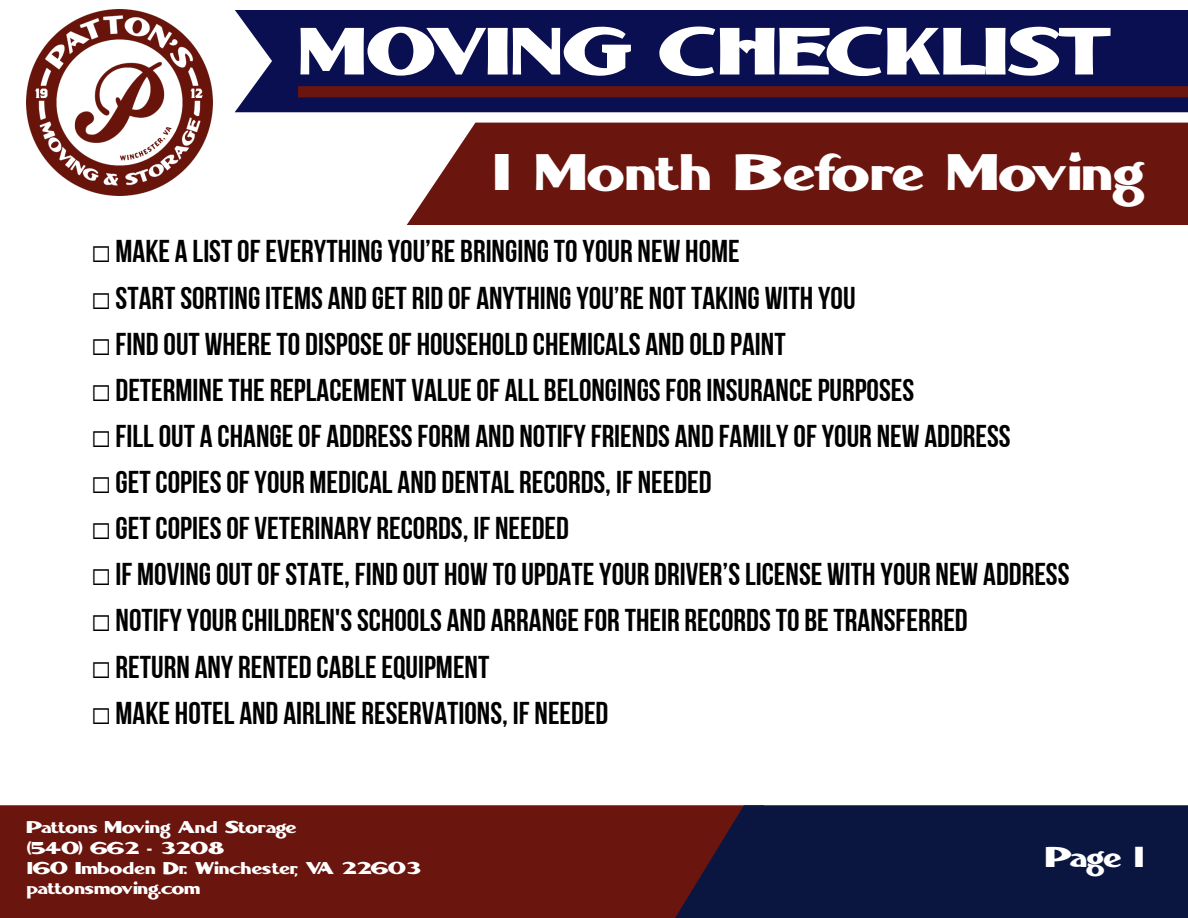
<style>
.page{position:relative;width:1188px;height:918px;background:#fff}
.page>*{position:absolute;margin:0;border:0;box-sizing:border-box;transform-origin:0 0}
.t1{font:58.2px "LHF Advertisers Plug ATK";letter-spacing:.02em;color:#fff}
.t2{font:45px "LHF Advertisers Plug ATK";letter-spacing:.025em;color:#fff}
.t3{font:31.5px/46.2px "Bebas Neue Cyrillic";color:#000}
.t4{font:25.2px "LHF Advertisers Plug ATK";color:#fff}
.t5{font:15px "LHF Advertisers Plug ATK";color:#fff}
.s1{font-family:"Free Mono"}
</style>
<div class="page">
<div style="left:235px;top:10px;width:953px;height:102px;background:#0a0f51"></div>
<img style="left:27px;top:10px;width:185px;height:185px">
<div style="left:298px;top:86px;width:890px;height:11px;background:#6a150e"></div>
<div style="left:0;top:805px;width:675px;height:113px;background:#6a150e"></div>
<svg style="left:675px;top:805px;width:513px;height:113px;background:#11163d"></svg>
<div style="left:407px;top:123px;width:781px;height:102px;background:#6a150e"></div>
<p class="t1" style="left:298px;top:25px;width:818px">MOVING CHECKLIST</p>
<p class="t2" style="left:493px;top:152px;width:652px">1 Month Before Moving</p>
<p class="t3" style="left:92px;top:231px;width:979px"><span class="s1">☐</span> MAKE A LISTOFEVERYTHINGYOU’RE BRINGINGTOYOUR NEW HOME<br><span class="s1">☐</span> STARTSORTINGITEMS AND GET RID OF ANYTHINGYOU’RE NOTTAKING WITH YOU<br><span class="s1">☐</span> FIND OUT WHERETO DISPOSEOF HOUSEHOLD CHEMICALS AND OLD PAINT<br><span class="s1">☐</span> DETERMINETHE REPLACEMENT VALUEOF ALL BELONGINGSFOR INSURANCEPURPOSES<br><span class="s1">☐</span> FILLOUT A CHANGEOF ADDRESSFORM AND NOTIFYFRIENDS AND FAMILYOFYOUR NEW ADDRESS<br><span class="s1">☐</span> GETCOPIESOFYOUR MEDICAL AND DENTAL RECORDS, IF NEEDED<br><span class="s1">☐</span> GETCOPIESOF VETERINARY RECORDS, IF NEEDED<br><span class="s1">☐</span> IF MOVINGOUTOFSTATE, FIND OUT HOW TOUPDATEYOUR DRIVER’SLICENSE WITH YOUR NEW ADDRESS <span class="s1">☐</span> NOTIFYYOUR CHILDREN'SSCHOOLS AND ARRANGEFOR THEIR RECORDSTO BETRANSFERRED<br><span class="s1">☐</span> RETURN ANY RENTED CABLEEQUIPMENT<br><span class="s1">☐</span> MAKE HOTEL AND AIRLINE RESERVATIONS, IF NEEDED</p>
<p class="t5" style="left:27px;top:821px;width:271px">Pattons Moving And Storage</p>
<h2 class="t5" style="left:27px;top:841px;width:198px">(540) 662 - 3208</h2>
<h3 class="t5" style="left:27px;top:861px;width:395px">160 Imboden Dr. Winchester, VA 22603</h3>
<p class="t5" style="left:27px;top:882px;width:175px">pattonsmoving.com</p>
<h1 class="t4" style="left:1046px;top:845px;width:100px">Page 1</h1>
</div>
